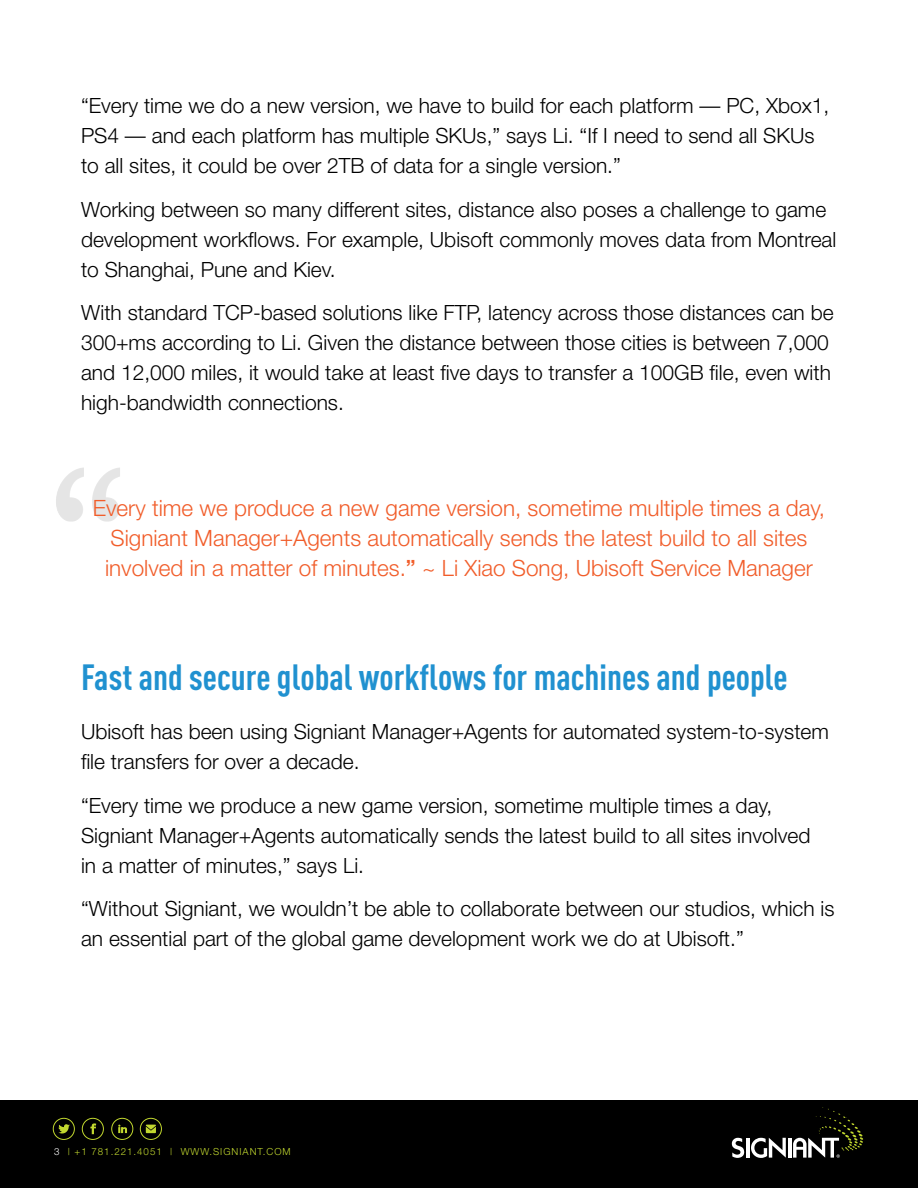
<style>
.page{position:relative;width:918px;height:1188px;background:#fff}
.page>*{position:absolute;margin:0;border:0;box-sizing:border-box;transform-origin:0 0}
.t1{font:700 condensed 36px "DINOT";color:#2091d0}
.t2{font:300 22.5px/30px "Helvetica Neue";color:#f15d2a;text-align:center}
.t3{font:300 21px/30px "Helvetica Neue";color:#000}
.t4{font:300 9.75px "Helvetica Neue";letter-spacing:.1em;color:#c1d72f}
.s1{font-weight:500}
.s2{color:#fff}
</style>
<div class="page">
<div style="left:0;top:1100px;width:918px;height:88px;background:#000"></div>
<div style="left:53px;top:1118px;width:22px;height:22px;border:1px solid #c1d72f;border-radius:50%"></div>
<div style="left:82px;top:1118px;width:22px;height:22px;border:1px solid #c1d72f;border-radius:50%"></div>
<div style="left:111px;top:1118px;width:22px;height:22px;border:1px solid #c1d72f;border-radius:50%"></div>
<div style="left:140px;top:1118px;width:22px;height:22px;border:1px solid #c1d72f;border-radius:50%"></div>
<svg style="left:90px;top:1123px;width:6px;height:11px"></svg>
<svg style="left:118px;top:1125px;width:9px;height:8px"></svg>
<svg style="left:58px;top:1124px;width:12px;height:10px"></svg>
<svg style="left:146px;top:1125px;width:10px;height:8px"></svg>
<hr style="left:746px;top:1138px;width:3px;height:20px;background:#fff">
<hr style="left:788px;top:1138px;width:3px;height:20px;background:#fff">
<svg style="left:793px;top:1107px;width:70px;height:51px"></svg>
<svg style="left:751px;top:1138px;width:35px;height:20px"></svg>
<svg style="left:732px;top:1138px;width:12px;height:20px"></svg>
<img style="left:56px;top:467px;width:64px;height:55px">
<p class="t3" style="left:81px;top:90px;width:750px">“Every time we do a new version, we have to build for each platform — PC, Xbox1,<br>PS4 — and each platform has multiple SKUs,” says Li. “If I need to send all SKUs to all sites, it could be over 2TB of data for a single version.”</p>
<p class="t3" style="left:81px;top:194px;width:757px">Working between so many different sites, distance also poses a challenge to game development workflows. For example, Ubisoft commonly moves data from Montreal to Shanghai, Pune and Kiev.</p>
<p class="t3" style="left:81px;top:297px;width:754px">With standard TCP-based solutions like FTP, latency across those distances can be 300+ms according to Li. Given the distance between those cities is between 7,000 and 12,000 miles, it would take at least five days to transfer a 100GB file, even with high-bandwidth connections.</p>
<p class="t2" style="left:93px;top:492px;width:734px">Every time we produce a new game version, sometime multiple times a day,<br>Signiant Manager+Agents automatically sends the latest build to all sites involved in a matter of minutes.<span class="s1">”</span> ~ Li Xiao Song, Ubisoft Service Manager</p>
<h1 class="t1" style="left:81px;top:655px;width:708px">Fast and secure global workflows for machines and people</h1>
<p class="t3" style="left:81px;top:716px;width:750px">Ubisoft has been using Signiant Manager+Agents for automated system-to-system file transfers for over a decade.</p>
<p class="t3" style="left:81px;top:790px;width:731px">“Every time we produce a new game version, sometime multiple times a day,<br>Signiant Manager+Agents automatically sends the latest build to all sites involved in a matter of minutes,” says Li.</p>
<p class="t3" style="left:81px;top:893px;width:755px">“Without Signiant, we wouldn’t be able to collaborate between our studios, which is an essential part of the global game development work we do at Ubisoft.”</p>
<p class="t4" style="left:54px;top:1146px;width:238px"><span class="s2">3</span> | +1 781.221.4051 | WWW.SIGNIANT.COM</p>
</div>
